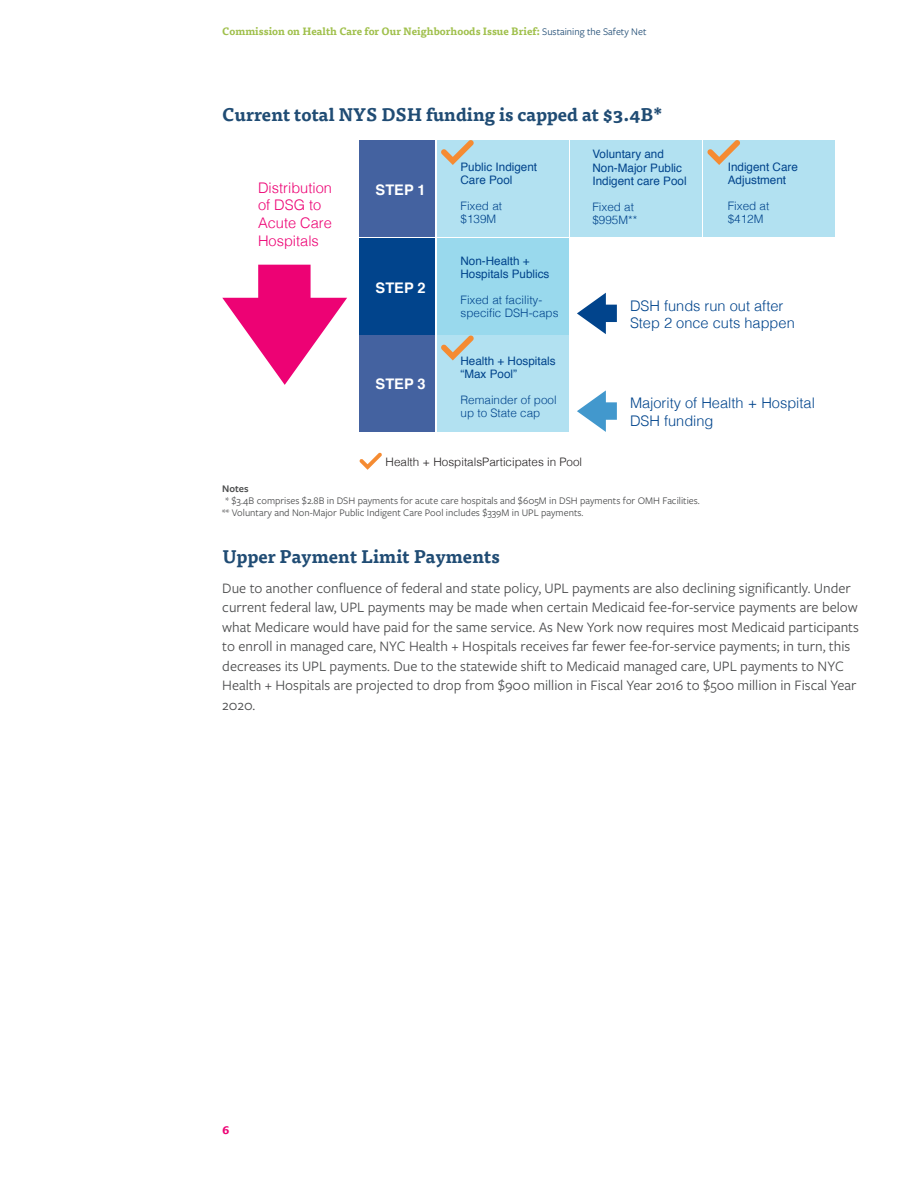
<style>
.page{position:relative;width:918px;height:1188px;background:#fff}
.page>*{position:absolute;margin:0;border:0;box-sizing:border-box;transform-origin:0 0}
.t1{font:700 18px "Tisa Pro";color:#204c74}
.t2{font:15px/19.5px "Freight Sans Pro";color:#4b4c4d}
.t3{font:300 14.55px/17.5px "Helvetica";color:#01448c}
.t4{font:300 14.55px/17.5px "Helvetica";color:#ed0274}
.t5{font:700 14.55px "Helvetica";color:#fff}
.t6{font:700 12px "Tisa Pro";color:#ed0274}
.t7{font:11.7px/13.2px "Helvetica";color:#01448c}
.t8{font:300 11.7px/13.2px "Helvetica";color:#01448c}
.t9{font:300 11.7px "Helvetica";color:#231f20}
.t10{font:10.5px/12px "Freight Sans Pro";color:#4b4c4d}
.t11{font:700 10.5px "Tisa Pro";color:#a0c04c}
.t12{font:600 10.5px "Freight Sans Pro";color:#4b4c4d}
.s1{font-family:"Freight Sans Pro";font-weight:400;color:#204c74}
</style>
<div class="page">
<svg style="left:222px;top:265px;width:125px;height:120px"></svg>
<svg style="left:577px;top:293px;width:40px;height:41px"></svg>
<svg style="left:577px;top:390px;width:40px;height:42px"></svg>
<div style="left:437px;top:140px;width:132px;height:96px;background:#b2e1f1"></div>
<div style="left:437px;top:238px;width:132px;height:96px;background:#99d9ed"></div>
<div style="left:437px;top:336px;width:132px;height:96px;background:#b2e1f1"></div>
<div style="left:360px;top:140px;width:75px;height:96px;background:#4462a0"></div>
<div style="left:360px;top:238px;width:75px;height:96px;background:#01448c"></div>
<div style="left:360px;top:336px;width:75px;height:96px;background:#4462a0"></div>
<div style="left:570px;top:140px;width:132px;height:96px;background:#b2e1f1"></div>
<div style="left:703px;top:140px;width:132px;height:96px;background:#b2e1f1"></div>
<svg style="left:441px;top:140px;width:33px;height:25px"></svg>
<svg style="left:441px;top:335px;width:33px;height:25px"></svg>
<svg style="left:707px;top:140px;width:33px;height:25px"></svg>
<svg style="left:359px;top:453px;width:23px;height:17px"></svg>
<p class="t11" style="left:222px;top:22px;width:426px">Commission on Health Care for Our Neighborhoods Issue Brief: <span class="s1">Sustaining the Safety Net</span></p>
<p class="t1" style="left:222px;top:100px;width:441px">Current total NYS DSH funding is capped at $3.4B*</p>
<p class="t4" style="left:258px;top:180px;width:75px">Distribution of DSG to<br>Acute Care<br>Hospitals</p>
<p class="t5" style="left:376px;top:183px;width:52px">STEP 1</p>
<p class="t5" style="left:376px;top:281px;width:52px">STEP 2</p>
<p class="t5" style="left:376px;top:378px;width:52px">STEP 3</p>
<p class="t7" style="left:461px;top:161px;width:78px">Public Indigent<br>Care Pool</p>
<p class="t8" style="left:461px;top:201px;width:43px">Fixed at $139M</p>
<p class="t7" style="left:461px;top:255px;width:90px">Non-Health +<br>Hospitals Publics</p>
<p class="t8" style="left:461px;top:294px;width:100px">Fixed at facility&shy;specific DSH-caps</p>
<p class="t7" style="left:461px;top:355px;width:97px">Health + Hospitals “Max Pool”</p>
<p class="t8" style="left:461px;top:394px;width:98px">Remainder of pool up to State cap</p>
<p class="t9" style="left:386px;top:457px;width:198px">Health + HospitalsParticipates in Pool</p>
<p class="t7" style="left:592px;top:149px;width:96px">Voluntary and<br>Non-Major Public<br>Indigent care Pool</p>
<p class="t8" style="left:592px;top:201px;width:46px">Fixed at $995M**</p>
<p class="t7" style="left:728px;top:161px;width:72px">Indigent Care<br>Adjustment</p>
<p class="t8" style="left:728px;top:201px;width:43px">Fixed at $412M</p>
<p class="t3" style="left:630px;top:298px;width:166px">DSH funds run out after<br>Step 2 once cuts happen</p>
<p class="t3" style="left:630px;top:396px;width:186px">Majority of Health + Hospital<br>DSH funding</p>
<p class="t12" style="left:222px;top:481px;width:28px">Notes</p>
<p class="t10" style="left:222px;top:494px;width:479px;text-indent:3px">* $3.4B comprises $2.8B in DSH payments for acute care hospitals and $605M in DSH payments for OMH Facilities. ** Voluntary and Non-Major Public Indigent Care Pool includes $339M in UPL payments.</p>
<p class="t1" style="left:222px;top:542px;width:279px">Upper Payment Limit Payments</p>
<p class="t2" style="left:222px;top:578px;width:638px">Due to another confluence of federal and state policy, UPL payments are also declining significantly. Under current federal law, UPL payments may be made when certain Medicaid fee-for-service payments are below what Medicare would have paid for the same service. As New York now requires most Medicaid participants to enroll in managed care, NYC Health + Hospitals receives far fewer fee-for-service payments; in turn, this decreases its UPL payments. Due to the statewide shift to Medicaid managed care, UPL payments to NYC Health + Hospitals are projected to drop from $900 million in Fiscal Year 2016 to $500 million in Fiscal Year 2020.</p>
<p class="t6" style="left:222px;top:1120px;width:9px">6</p>
</div>
